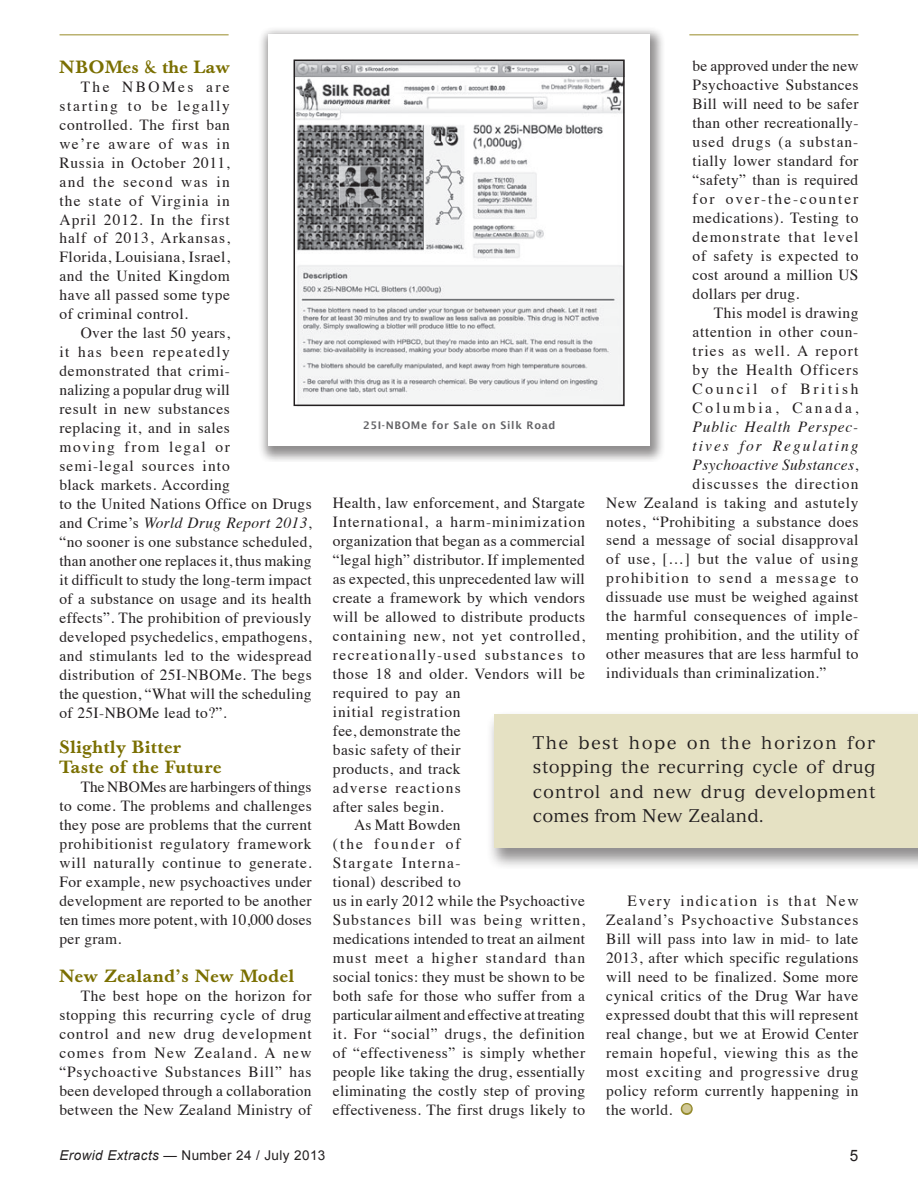
<style>
.page{position:relative;width:918px;height:1188px;background:#fff}
.page>*{position:absolute;margin:0;border:0;box-sizing:border-box;transform-origin:0 0}
.y_Quote_-_Pull_4{font:18px/24.3px "Versailles";letter-spacing:.05em;color:#231f20;text-align:justify}
.Header_-_Sub_3_-_Bas{font:500 17.55px/19.5px "Baskerville";letter-spacing:.04em;color:#7a6f00;scale:1.04 1}
.Header_-_Sub_3_-_Bas-2{font:500 17.55px "Baskerville";letter-spacing:.02em;color:#7a6f00;scale:1.04 1}
.t1{font:15.75px "Arial";color:#231f20}
.Body_-_Default{font:15.45px/18.9px "Times";letter-spacing:.025em;color:#231f20;text-align:justify}
.Body_-_Default-2{font:15.45px "Times";letter-spacing:.045em;color:#231f20}
.Body_-_Default-3{font:15.45px "Times";letter-spacing:.17em;color:#231f20}
.Body_-_Default-4{font:15.45px "Times";letter-spacing:.05em;color:#231f20}
.Body_-_Default-5{font:15.45px "Times";letter-spacing:.06em;color:#231f20}
.Body_-_Default-6{font:15.45px "Times";letter-spacing:.09em;color:#231f20}
.Body_-_Default-7{font:italic 15.45px "Times";letter-spacing:.025em;color:#231f20}
.Body_-_Default-8{font:15.45px "Times";letter-spacing:.065em;color:#231f20}
.Body_-_Default-9{font:italic 15.45px "Times";letter-spacing:.05em;color:#231f20}
.Body_-_Default-10{font:15.45px "Times";letter-spacing:.075em;color:#231f20}
.Body_-_Default-11{font:15.45px "Times";letter-spacing:.07em;color:#231f20}
.Body_-_Default-12{font:italic 15.45px "Times";letter-spacing:.13em;color:#231f20}
.t2{font:13.5px "Arial";letter-spacing:.03em;color:#231f20}
.Photo_-_Description{font:600 10.5px "Lucida Sans";letter-spacing:.06em;color:#636366}
.s1{font-style:italic}
.s2{font-style:normal}
.s3{font-size:31.5px;color:#d0c896}
.s4{font-style:italic;font-size:13.65px}
.s5{font-size:13.65px}
</style>
<div class="page">
<div style="left:256px;top:24px;width:409px;height:438px;background:#231f20;opacity:.5"></div>
<div style="left:268px;top:34px;width:382px;height:411px;background:#fff"></div>
<img style="left:296px;top:62px;width:327px;height:342px">
<div style="left:294px;top:60px;width:331px;height:346px;border:1px solid #231f20"></div>
<div style="left:484px;top:708px;width:434px;height:161px;background:#231f20;opacity:.5"></div>
<div style="left:495px;top:714px;width:423px;height:134px;background:#e5e1c3"></div>
<hr style="left:60px;top:34px;width:169px;height:2px;background:#bbb270">
<hr style="left:689px;top:34px;width:169px;height:2px;background:#bbb270">
<svg style="left:680px;top:1103px;width:13px;height:12px"></svg>
<p class="Header_-_Sub_3_-_Bas-2" style="left:60px;top:57px;width:165px">NBOMes &amp; the Law</p>
<p class="Body_-_Default" style="left:60px;top:76px;width:172px;text-indent:21px">The NBOMes are starting to be legally controlled. The first ban we’re aware of was in Russia in October 2011, and the second was in the state of Virginia in April 2012. In the first half of 2013, Arkansas, Florida, Louisiana, Israel, and the United Kingdom have all passed some type of criminal control.</p>
<p class="Body_-_Default" style="left:60px;top:322px;width:254px;text-align:left;text-indent:21px">Over the last 50 years,<br>it has been repeatedly demonstrated that crimi-<br>nalizing a popular drug will<br>result in new substances<br>replacing it, and in sales<br>moving from legal or<br>semi-legal sources into<br>black markets. According<br>to the United Nations Office on Drugs and Crime’s <span class="s1">World Drug Report 2013</span>, “no sooner is one substance scheduled, than another one replaces it, thus making it difficult to study the long-term impact of a substance on usage and its health effects”. The prohibition of previously developed psychedelics, empathogens, and stimulants led to the widespread distribution of 25I-NBOMe. The begs the question, “What will the scheduling of 25I-NBOMe lead to?”.</p>
<p class="Header_-_Sub_3_-_Bas" style="left:60px;top:738px;width:157px">Slightly Bitter<br>Taste of the Future</p>
<p class="Body_-_Default" style="left:60px;top:776px;width:254px;text-indent:21px">The NBOMes are harbingers of things to come. The problems and challenges they pose are problems that the current prohibitionist regulatory framework will naturally continue to generate.<br>For example, new psychoactives under development are reported to be another ten times more potent, with 10,000 doses per gram.</p>
<p class="Header_-_Sub_3_-_Bas" style="left:60px;top:967px;width:227px">New Zealand’s New Model</p>
<p class="Body_-_Default" style="left:60px;top:985px;width:254px;text-indent:21px">The best hope on the horizon for stopping this recurring cycle of drug control and new drug development comes from New Zealand. A new “Psychoactive Substances Bill” has been developed through a collaboration between the New Zealand Ministry of</p>
<p class="Body_-_Default" style="left:693px;top:55px;width:167px">be approved under the new Psychoactive Substances Bill will need to be safer than other recreationally&shy;used drugs (a substan&shy;tially lower standard for “safety” than is required for over-the-counter medications). Testing to demonstrate that level of safety is expected to cost around a million US dollars per drug.</p>
<p class="Body_-_Default" style="left:714px;top:302px;width:146px">This model is drawing</p>
<p class="Body_-_Default-2" style="left:693px;top:317px;width:167px">attention in other coun-</p>
<p class="Body_-_Default-10" style="left:693px;top:336px;width:167px">tries as well. A report</p>
<p class="Body_-_Default-11" style="left:693px;top:355px;width:167px">by the Health Officers</p>
<p class="Body_-_Default-3" style="left:693px;top:374px;width:167px">Council of British</p>
<p class="Body_-_Default-3" style="left:693px;top:393px;width:167px">Columbia, Canada,</p>
<p class="Body_-_Default-9" style="left:693px;top:413px;width:167px">Public Health Perspec-</p>
<p class="Body_-_Default-12" style="left:693px;top:432px;width:167px">tives for Regulating</p>
<p class="Body_-_Default-7" style="left:693px;top:451px;width:167px">Psychoactive Substances<span class="s2">,</span></p>
<p class="Body_-_Default-8" style="left:693px;top:469px;width:167px">discusses the direction</p>
<p class="Body_-_Default-4" style="left:606px;top:488px;width:254px">New Zealand is taking and astutely</p>
<p class="Body_-_Default" style="left:606px;top:511px;width:254px">notes, “Prohibiting a substance does</p>
<p class="Body_-_Default" style="left:606px;top:530px;width:254px">send a message of social disapproval</p>
<p class="Body_-_Default-5" style="left:606px;top:545px;width:254px">of use, […] but the value of using</p>
<p class="Body_-_Default-6" style="left:606px;top:564px;width:254px">prohibition to send a message to</p>
<p class="Body_-_Default" style="left:606px;top:586px;width:254px">dissuade use must be weighed against</p>
<p class="Body_-_Default-2" style="left:606px;top:602px;width:254px">the harmful consequences of imple-</p>
<p class="Body_-_Default" style="left:606px;top:624px;width:254px">menting prohibition, and the utility of</p>
<p class="Body_-_Default" style="left:606px;top:643px;width:254px">other measures that are less harmful to</p>
<p class="Body_-_Default" style="left:606px;top:662px;width:222px">individuals than criminalization.”</p>
<p class="Photo_-_Description" style="left:363px;top:420px;width:194px">25I-NBOMe for Sale on Silk Road</p>
<p class="Body_-_Default" style="left:333px;top:492px;width:254px;text-align:left">Health, law enforcement, and Stargate<br>International, a harm-minimization organization that began as a commercial “legal high” distributor. If implemented as expected, this unprecedented law will create a framework by which vendors will be allowed to distribute products containing new, not yet controlled, recreationally-used substances to those 18 and older. Vendors will be required to pay an<br>initial registration<br>fee, demonstrate the<br>basic safety of their<br>products, and track<br>adverse reactions<br>after sales begin.</p>
<p class="Body_-_Default" style="left:333px;top:815px;width:254px;text-align:left;text-indent:21px">As Matt Bowden<br>(the founder of<br>Stargate Interna-<br>tional) described to<br>us in early 2012 while the Psychoactive Substances bill was being written, medications intended to treat an ailment must meet a higher standard than social tonics: they must be shown to be both safe for those who suffer from a particular ailment and effective at treating it. For “social” drugs, the definition of “effectiveness” is simply whether people like taking the drug, essentially eliminating the costly step of proving effectiveness. The first drugs likely to</p>
<p class="y_Quote_-_Pull_4" style="left:533px;top:731px;width:344px">The best hope on the horizon for stopping the recurring cycle of drug control and new drug development comes from New Zealand.</p>
<p class="Body_-_Default" style="left:606px;top:890px;width:254px;text-indent:21px">Every indication is that New Zealand’s Psychoactive Substances Bill will pass into law in mid- to late 2013, after which specific regulations will need to be finalized. Some more cynical critics of the Drug War have expressed doubt that this will represent real change, but we at Erowid Center remain hopeful, viewing this as the most exciting and progressive drug policy reform currently happening in the world. <span class="s3">•</span></p>
<p class="t2" style="left:60px;top:1146px;width:267px"><span class="s4">Erowid Extracts</span> <span class="s5">—</span> Number 24 / July 2013</p>
<p class="t1" style="left:850px;top:1145px;width:10px">5</p>
</div>
